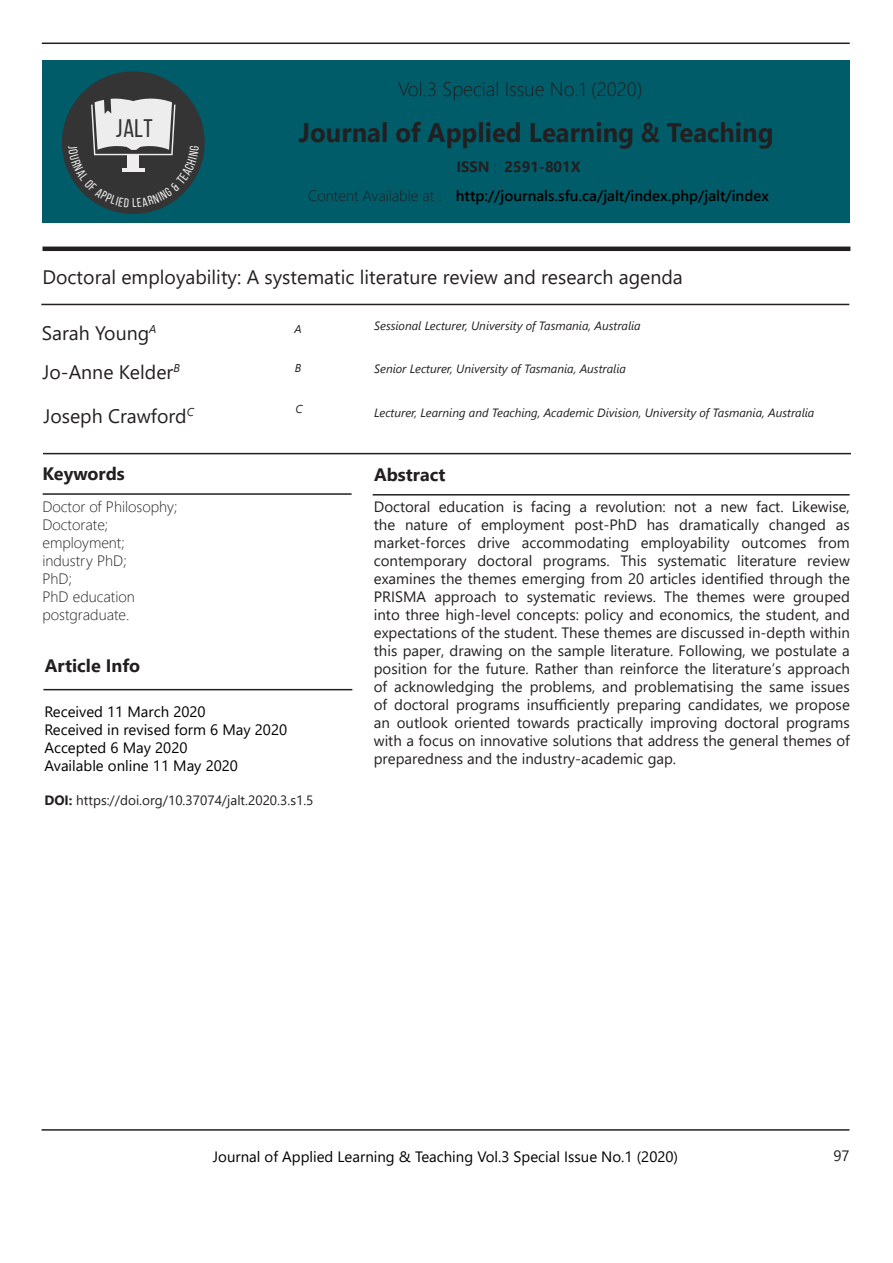
<style>
.page{position:relative;width:893px;height:1263px;background:#fff}
.page>*{position:absolute;margin:0;border:0;box-sizing:border-box;transform-origin:0 0}
.t1{font:700 27px "Segoe UI";color:#231f20;scale:.95 1}
.t2{font:25.5px "Bebas Neue";color:#343434}
.t3{font:19.5px "Segoe UI";color:#231f20}
.t4{font:300 19.5px "Segoe UI";color:#231f20}
.t5{font:700 18px "Segoe UI";color:#231f20}
.t6{font:15px/18px "Segoe UI";color:#231f20;text-align:justify}
.t7{font:15px "Segoe UI";color:#000}
.t8{font:300 15px "Segoe UI";color:#231f20}
.t9{font:600 15px "Segoe UI";color:#000}
.t10{font:700 15px "Segoe UI";color:#231f20}
.t11{font:13.5px "Segoe UI";color:#231f20}
.t12{font:italic 12px "Segoe UI";color:#231f20}
.t13{font:italic 11.4px "Segoe UI";color:#231f20}
.s1{font-weight:300}
.s2{font-weight:700}
</style>
<div class="page">
<hr style="left:42px;top:1129px;width:807px;height:2px;background:#231f20">
<hr style="left:41px;top:304px;width:808px;height:1px;background:#231f20">
<hr style="left:43px;top:247px;width:807px;height:4px;background:#231f20">
<hr style="left:43px;top:453px;width:808px;height:1px;background:#231f20">
<hr style="left:43px;top:493px;width:309px;height:2px;background:#231f20">
<hr style="left:373px;top:494px;width:477px;height:1px;background:#231f20">
<hr style="left:43px;top:689px;width:309px;height:1px;background:#231f20">
<hr style="left:42px;top:43px;width:808px;height:1px;background:#231f20">
<div style="left:43px;top:61px;width:807px;height:162px;background:#005c69"></div>
<div style="left:62px;top:71px;width:143px;height:143px;background:#343434;border-radius:50%"></div>
<svg style="left:68px;top:97px;width:131px;height:110px"></svg>
<p class="t2" style="left:116px;top:115px;width:38px">JALT</p>
<p class="t4" style="left:398px;top:71px;width:246px">Vol.3 Special Issue No.1 (2020)</p>
<p class="t1" style="left:299px;top:107px;width:501px">Journal of Applied Learning &amp; Teaching</p>
<p class="t8" style="left:308px;top:182px;width:135px">Content Available at :</p>
<p class="t10" style="left:456px;top:153px;width:42px">ISSN <span class="s1">:</span></p>
<p class="t10" style="left:504px;top:153px;width:78px">2591-801X</p>
<p class="t9" style="left:456px;top:182px;width:315px">http://journals.sfu.ca/jalt/index.php/jalt/index</p>
<p class="t3" style="left:43px;top:259px;width:642px">Doctoral employability: A systematic literature review and research agenda</p>
<p class="t3" style="left:42px;top:314px;width:116px">Sarah Young<sup>A</sup></p>
<p class="t12" style="left:374px;top:357px;width:253px">Senior Lecturer, University of Tasmania, Australia</p>
<p class="t12" style="left:374px;top:315px;width:268px">Sessional Lecturer, University of Tasmania, Australia</p>
<p class="t13" style="left:294px;top:319px;width:9px">A</p>
<p class="t13" style="left:295px;top:357px;width:8px">B</p>
<p class="t3" style="left:43px;top:353px;width:139px">Jo-Anne Kelder<sup>B</sup></p>
<p class="t13" style="left:295px;top:398px;width:9px">C</p>
<p class="t3" style="left:43px;top:397px;width:152px">Joseph Crawford<sup>C</sup></p>
<p class="t12" style="left:374px;top:401px;width:442px">Lecturer, Learning and Teaching, Academic Division, University of Tasmania, Australia</p>
<p class="t5" style="left:42px;top:456px;width:84px">Keywords</p>
<p class="t5" style="left:374px;top:457px;width:73px">Abstract</p>
<p class="t8" style="left:42px;top:493px;width:136px">Doctor of Philosophy;</p>
<p class="t8" style="left:42px;top:511px;width:67px">Doctorate;</p>
<p class="t8" style="left:42px;top:529px;width:84px">employment;</p>
<p class="t8" style="left:42px;top:547px;width:86px">industry PhD;</p>
<p class="t8" style="left:42px;top:565px;width:31px">PhD;</p>
<p class="t8" style="left:42px;top:583px;width:94px">PhD education</p>
<p class="t8" style="left:42px;top:601px;width:89px">postgraduate.</p>
<p class="t6" style="left:374px;top:496px;width:478px">Doctoral education is facing a revolution: not a new fact. Likewise, the nature of employment post-PhD has dramatically changed as market-forces drive accommodating employability outcomes from contemporary doctoral programs. This systematic literature review examines the themes emerging from 20 articles identified through the PRISMA approach to systematic reviews. The themes were grouped into three high-level concepts: policy and economics, the student, and expectations of the student. These themes are discussed in-depth within this paper, drawing on the sample literature. Following, we postulate a position for the future. Rather than reinforce the literature’s approach of acknowledging the problems, and problematising the same issues of doctoral programs insufficiently preparing candidates, we propose an outlook oriented towards practically improving doctoral programs with a focus on innovative solutions that address the general themes of preparedness and the industry-academic gap.</p>
<p class="t5" style="left:45px;top:649px;width:97px">Article Info</p>
<p class="t7" style="left:44px;top:697px;width:163px">Received 11 March 2020</p>
<p class="t7" style="left:44px;top:715px;width:244px">Received in revised form 6 May 2020</p>
<p class="t7" style="left:44px;top:733px;width:145px">Accepted 6 May 2020</p>
<p class="t7" style="left:44px;top:751px;width:195px">Available online 11 May 2020</p>
<p class="t11" style="left:44px;top:787px;width:271px"><span class="s2">DOI:</span> https://doi.org/10.37074/jalt.2020.3.s1.5</p>
<p class="t7" style="left:213px;top:1142px;width:467px">Journal of Applied Learning &amp; Teaching Vol.3 Special Issue No.1 (2020)</p>
<p class="t6" style="left:833px;top:1146px;width:18px">97</p>
</div>
